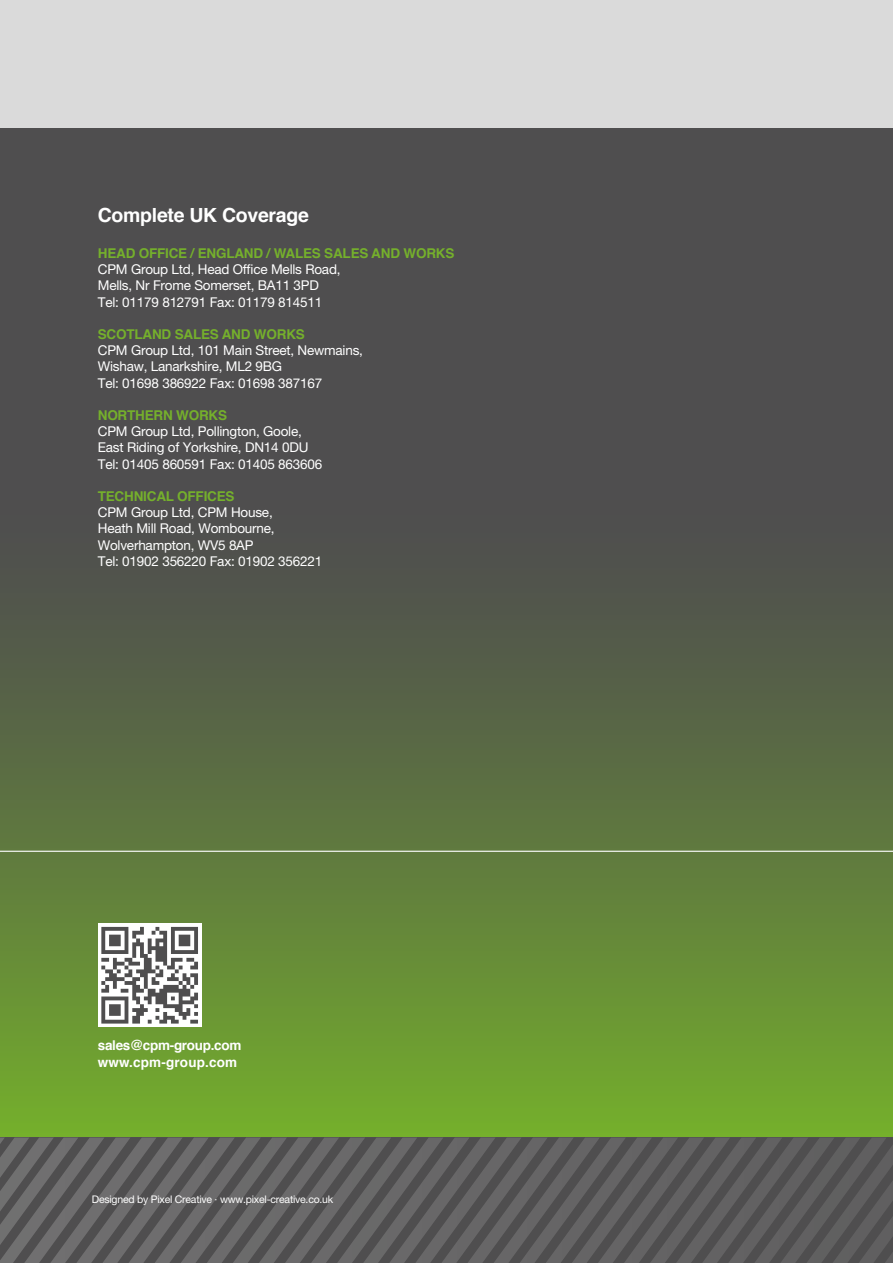
<style>
.page{position:relative;width:893px;height:1263px;background:#fff}
.page>*{position:absolute;margin:0;border:0;box-sizing:border-box;transform-origin:0 0}
.t1{font:700 19.5px "Helvetica";letter-spacing:-.015em;color:#fff}
.t2{font:13.5px/16.2px "Helvetica Neue";letter-spacing:-.015em;color:#fff}
.t3{font:700 13.5px "Helvetica";letter-spacing:-.015em;color:#75b02c}
.t4{font:700 13.5px/16.2px "Helvetica";letter-spacing:-.02em;color:#fff}
.t5{font:10.5px "Helvetica Neue";letter-spacing:-.02em;color:#fff}
</style>
<div class="page">
<div style="left:0;top:0;width:893px;height:1137px;background:#4f4e4f"></div>
<div style="left:0;top:500px;width:893px;height:638px;background:linear-gradient(to bottom,#4b4552,#73aa2e)"></div>
<div style="left:98px;top:923px;width:104px;height:104px;background:#fff"></div>
<svg style="left:101px;top:927px;width:97px;height:96px"></svg>
<div style="left:0;top:0;width:893px;height:128px;background:#dadada"></div>
<img style="left:887px;top:1143px;width:6px;height:120px">
<img style="left:861px;top:1137px;width:26px;height:126px">
<img style="left:834px;top:1137px;width:27px;height:126px">
<img style="left:808px;top:1137px;width:26px;height:126px">
<img style="left:782px;top:1137px;width:26px;height:126px">
<img style="left:756px;top:1137px;width:26px;height:126px">
<img style="left:730px;top:1137px;width:26px;height:126px">
<img style="left:704px;top:1137px;width:26px;height:126px">
<img style="left:678px;top:1137px;width:26px;height:126px">
<img style="left:652px;top:1137px;width:26px;height:126px">
<img style="left:626px;top:1137px;width:26px;height:126px">
<img style="left:600px;top:1137px;width:26px;height:126px">
<img style="left:574px;top:1137px;width:26px;height:126px">
<img style="left:548px;top:1137px;width:26px;height:126px">
<img style="left:522px;top:1137px;width:26px;height:126px">
<img style="left:496px;top:1137px;width:26px;height:126px">
<img style="left:469px;top:1137px;width:27px;height:126px">
<img style="left:443px;top:1137px;width:26px;height:126px">
<img style="left:417px;top:1137px;width:26px;height:126px">
<img style="left:391px;top:1137px;width:26px;height:126px">
<img style="left:365px;top:1137px;width:26px;height:126px">
<img style="left:339px;top:1137px;width:26px;height:126px">
<img style="left:313px;top:1137px;width:26px;height:126px">
<img style="left:287px;top:1137px;width:26px;height:126px">
<img style="left:261px;top:1137px;width:26px;height:126px">
<img style="left:235px;top:1137px;width:26px;height:126px">
<img style="left:209px;top:1137px;width:26px;height:126px">
<img style="left:183px;top:1137px;width:26px;height:126px">
<img style="left:157px;top:1137px;width:26px;height:126px">
<img style="left:131px;top:1137px;width:26px;height:126px">
<img style="left:104px;top:1137px;width:27px;height:126px">
<img style="left:0;top:1137px;width:104px;height:126px">
<img style="left:0;top:1137px;width:78px;height:110px">
<img style="left:0;top:1137px;width:54px;height:77px">
<img style="left:0;top:1137px;width:29px;height:43px">
<svg style="left:0;top:1137px;width:5px;height:9px"></svg>
<hr style="left:0;top:851px;width:893px;height:1px;background:#fff">
<h1 class="t1" style="left:98px;top:199px;width:213px">Complete UK Coverage</h1>
<p class="t3" style="left:98px;top:242px;width:358px">HEAD OFFICE / ENGLAND / WALES SALES AND WORKS</p>
<p class="t2" style="left:98px;top:261px;width:244px">CPM Group Ltd, Head Office Mells Road,<br>Mells, Nr Frome Somerset, BA11 3PD<br>Tel: 01179 812791 Fax: 01179 814511</p>
<p class="t3" style="left:98px;top:323px;width:209px">SCOTLAND SALES AND WORKS</p>
<p class="t2" style="left:98px;top:342px;width:267px">CPM Group Ltd, 101 Main Street, Newmains,<br>Wishaw, Lanarkshire, ML2 9BG<br>Tel: 01698 386922 Fax: 01698 387167</p>
<p class="t3" style="left:98px;top:404px;width:131px">NORTHERN WORKS</p>
<p class="t2" style="left:98px;top:423px;width:226px">CPM Group Ltd, Pollington, Goole,<br>East Riding of Yorkshire, DN14 0DU<br>Tel: 01405 860591 Fax: 01405 863606</p>
<p class="t3" style="left:98px;top:485px;width:138px">TECHNICAL OFFICES</p>
<p class="t2" style="left:98px;top:504px;width:226px">CPM Group Ltd, CPM House,<br>Heath Mill Road, Wombourne,<br>Wolverhampton, WV5 8AP<br>Tel: 01902 356220 Fax: 01902 356221</p>
<p class="t4" style="left:98px;top:1038px;width:145px">sales@cpm-group.com www.cpm-group.com</p>
<p class="t5" style="left:92px;top:1193px;width:243px">Designed by Pixel Creative · www.pixel-creative.co.uk</p>
</div>
